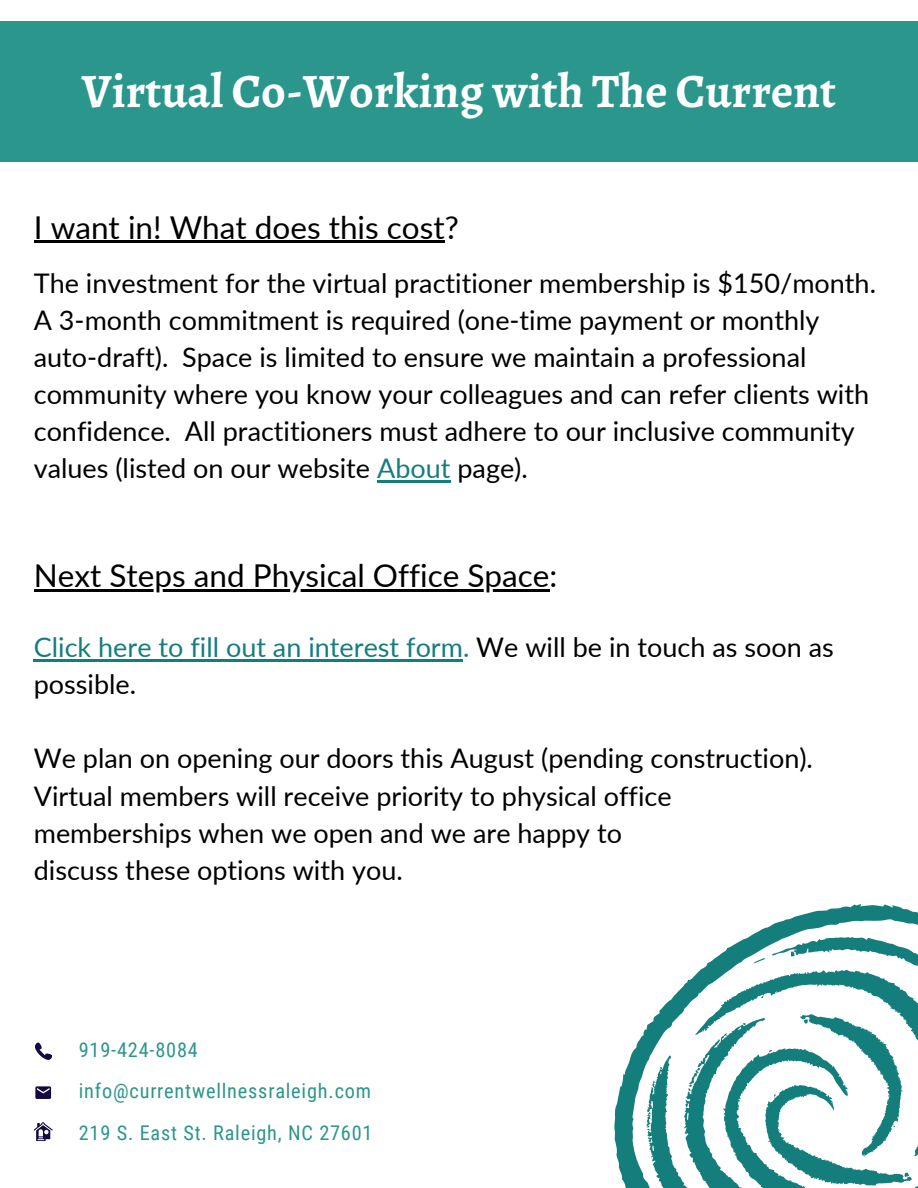
<style>
.page{position:relative;width:918px;height:1188px;background:#fff}
.page>*{position:absolute;margin:0;border:0;box-sizing:border-box;transform-origin:0 0}
.t1{font:700 48px "Alegreya";color:#fff}
.t2{font:31.5px "Lato";color:#000}
.t3{font:27px/37.2px "Lato";color:#000}
.t4{font:27px/37.2px "Lato";color:#147e7d}
.t5{font:20.25px/41.5px "Roboto Condensed";letter-spacing:.04em;color:#2b968b}
.s1{color:#147e7d}
.s2{color:#000}
</style>
<div class="page">
<svg style="left:35px;top:1042px;width:16px;height:18px"></svg>
<svg style="left:34px;top:1122px;width:19px;height:19px"></svg>
<svg style="left:35px;top:1086px;width:16px;height:13px"></svg>
<svg style="left:614px;top:904px;width:304px;height:284px"></svg>
<div style="left:0;top:22px;width:918px;height:140px;background:#2b968b"></div>
<hr style="left:34px;top:241px;width:411px;height:2px;background:#000">
<hr style="left:377px;top:480px;width:74px;height:3px;background:#147e7d">
<hr style="left:34px;top:589px;width:516px;height:3px;background:#000">
<hr style="left:34px;top:659px;width:429px;height:3px;background:#147e7d">
<h1 class="t1" style="left:82px;top:58px;width:756px">Virtual Co-Working with The Current</h1>
<p class="t2" style="left:34px;top:207px;width:426px">I want in! What does this cost?</p>
<p class="t3" style="left:34px;top:264px;width:844px">The investment for the virtual practitioner membership is $150/month.<br>A 3-month commitment is required (one-time payment or monthly auto-draft). Space is limited to ensure we maintain a professional community where you know your colleagues and can refer clients with confidence. All practitioners must adhere to our inclusive community values (listed on our website <span class="s1">About</span> page).</p>
<p class="t2" style="left:34px;top:556px;width:525px">Next Steps and Physical Office Space:</p>
<p class="t4" style="left:34px;top:628px;width:802px">Click here to fill out an interest form. <span class="s2">We will be in touch as soon as possible.</span></p>
<p class="t3" style="left:34px;top:739px;width:781px">We plan on opening our doors this August (pending construction).<br>Virtual members will receive priority to physical office memberships when we open and we are happy to<br>discuss these options with you.</p>
<p class="t5" style="left:79px;top:1029px;width:295px">919-424-8084 info@currentwellnessraleigh.com<br>219 S. East St. Raleigh, NC 27601</p>
</div>
